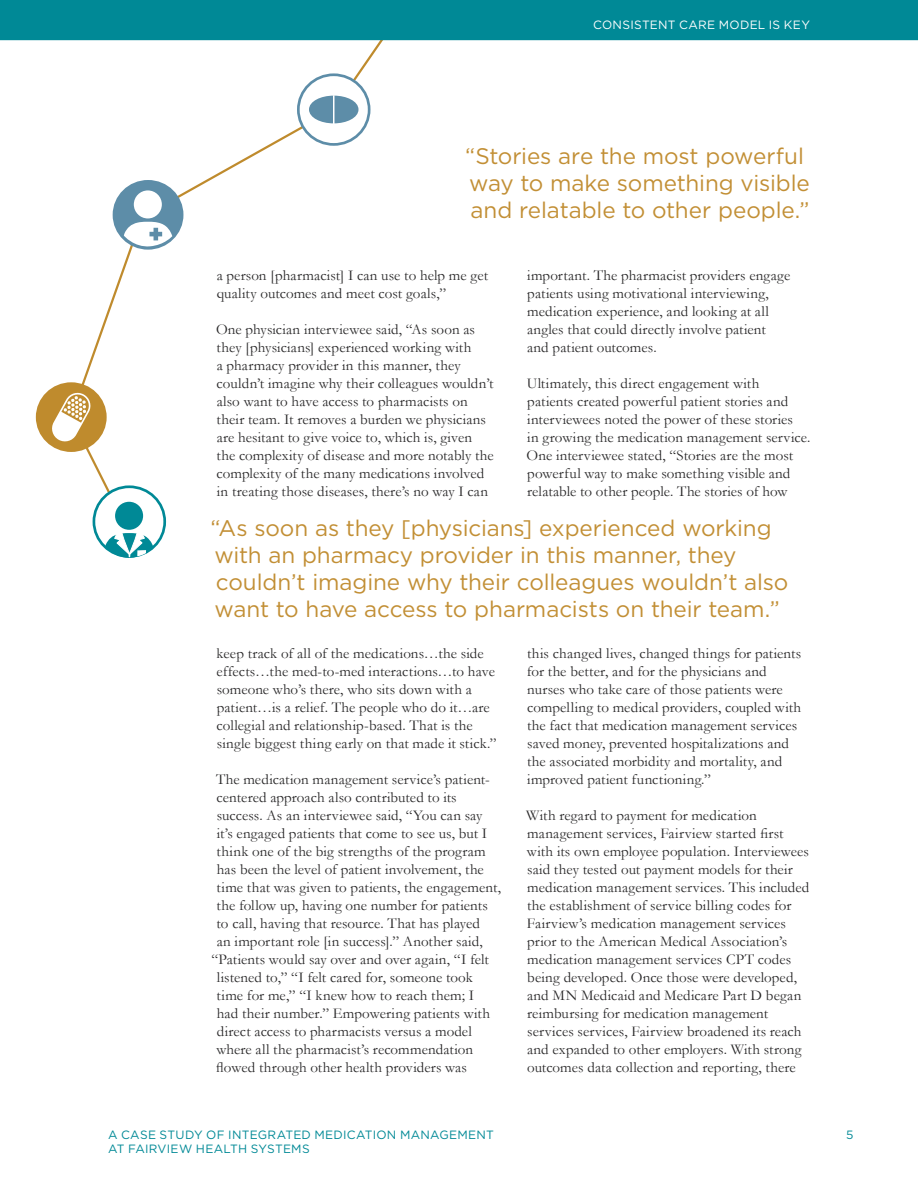
<style>
.page{position:relative;width:918px;height:1188px;background:#fff}
.page>*{position:absolute;margin:0;border:0;box-sizing:border-box;transform-origin:0 0}
.t1{font:22.5px/27px "Gotham";letter-spacing:-.005em;color:#c28f35}
.t2{font:15px/18px "Garamond";letter-spacing:.005em;color:#292829}
.t3{font:12px "Gotham";letter-spacing:.025em;color:#008996}
.t4{font:12px "Gotham";letter-spacing:.025em;color:#fff}
</style>
<div class="page">
<svg style="left:69px;top:40px;width:326px;height:493px"></svg>
<div style="left:94px;top:487px;width:71px;height:69px;background:#fff;border-radius:50%"></div>
<div style="left:93px;top:485px;width:73px;height:73px;border:3px solid #008996;border-radius:50%"></div>
<div style="left:298px;top:75px;width:71px;height:69px;background:#fff;border-radius:50%"></div>
<div style="left:297px;top:73px;width:73px;height:73px;border:3px solid #5d8da8;border-radius:50%"></div>
<div style="left:310px;top:97px;width:47px;height:25px;background:#5d8da8;border-radius:50%"></div>
<div style="left:309px;top:96px;width:49px;height:27px;border:3px solid #5d8da8;border-radius:50%"></div>
<svg style="left:333px;top:95px;width:1px;height:28px"></svg>
<div style="left:36px;top:382px;width:71px;height:70px;background:#bf8b2d;border-radius:50%"></div>
<svg style="left:52px;top:392px;width:39px;height:49px"></svg>
<div style="left:115px;top:502px;width:28px;height:28px;background:#008996;border-radius:50%"></div>
<svg style="left:105px;top:533px;width:49px;height:25px"></svg>
<div style="left:113px;top:180px;width:70px;height:70px;background:#5d8da8;border-radius:50%"></div>
<div style="left:134px;top:190px;width:28px;height:28px;background:#fff;border-radius:50%"></div>
<svg style="left:124px;top:222px;width:48px;height:26px"></svg>
<div style="left:149px;top:232px;width:13px;height:4px;background:#5d8da8;border:2px solid #5d8da8"></div>
<hr style="left:154px;top:228px;width:4px;height:12px;background:#5d8da8">
<div style="left:0;top:0;width:918px;height:40px;background:#008996"></div>
<p class="t4" style="left:593px;top:18px;width:19px">CONS</p>
<p class="t4" style="left:630px;top:18px;width:13px">ISTENT</p>
<p class="t4" style="left:679px;top:18px;width:19px">CARE</p>
<p class="t4" style="left:719px;top:18px;width:21px">MODE</p>
<p class="t4" style="left:758px;top:18px;width:54px">L IS KEY</p>
<h1 class="t1" style="left:465px;top:142px;width:346px">“Stories are the most powerful way to make something visible and relatable to other people.”</h1>
<p class="t2" style="left:217px;top:266px;width:273px">a person [pharmacist] I can use to help me get quality outcomes and meet cost goals,”</p>
<p class="t2" style="left:216px;top:320px;width:279px">One physician interviewee said, “As soon as they [physicians] experienced working with<br>a pharmacy provider in this manner, they couldn’t imagine why their colleagues wouldn’t also want to have access to pharmacists on their team. It removes a burden we physicians are hesitant to give voice to, which is, given the complexity of disease and more notably the complexity of the many medications involved in treating those diseases, there’s no way I can</p>
<p class="t2" style="left:527px;top:266px;width:265px">important. The pharmacist providers engage patients using motivational interviewing, medication experience, and looking at all angles that could directly involve patient and patient outcomes.</p>
<p class="t2" style="left:527px;top:374px;width:285px">Ultimately, this direct engagement with<br>patients created powerful patient stories and interviewees noted the power of these stories<br>in growing the medication management service.<br>One interviewee stated, “Stories are the most powerful way to make something visible and relatable to other people. The stories of how</p>
<h1 class="t1" style="left:210px;top:514px;width:579px">“As soon as they [physicians] experienced working with an pharmacy provider in this manner, they couldn’t imagine why their colleagues wouldn’t also want to have access to pharmacists on their team.”</h1>
<p class="t2" style="left:217px;top:644px;width:282px">keep track of all of the medications…the side effects…the med-to-med interactions…to have someone who’s there, who sits down with a patient…is a relief. The people who do it…are collegial and relationship-based. That is the single biggest thing early on that made it stick.”</p>
<p class="t2" style="left:216px;top:770px;width:275px">The medication management service’s patient-</p>
<p class="t2" style="left:217px;top:788px;width:242px">centered approach also contributed to its</p>
<p class="t2" style="left:217px;top:806px;width:267px">success. As an interviewee said, “You can say</p>
<p class="t2" style="left:217px;top:824px;width:272px">it’s engaged patients that come to see us, but I</p>
<p class="t2" style="left:217px;top:842px;width:271px">think one of the big strengths of the program</p>
<p class="t2" style="left:217px;top:860px;width:269px">has been the level of patient involvement, the</p>
<p class="t2" style="left:217px;top:878px;width:286px">time that was given to patients, the engagement,</p>
<p class="t2" style="left:217px;top:896px;width:273px">the follow up, having one number for patients</p>
<p class="t2" style="left:217px;top:914px;width:265px">to call, having that resource. That has played</p>
<p class="t2" style="left:217px;top:932px;width:268px">an important role [in success].” Another said,</p>
<p class="t2" style="left:211px;top:950px;width:279px">“Patients would say over and over again, “I felt</p>
<p class="t2" style="left:217px;top:968px;width:258px">listened to,” “I felt cared for, someone took</p>
<p class="t2" style="left:217px;top:986px;width:259px">time for me,” “I knew how to reach them; I</p>
<p class="t2" style="left:217px;top:1004px;width:275px">had their number.” Empowering patients with</p>
<p class="t2" style="left:217px;top:1022px;width:257px">direct access to pharmacists versus a model</p>
<p class="t2" style="left:216px;top:1040px;width:258px">where all the pharmacist’s recommendation</p>
<p class="t2" style="left:216px;top:1058px;width:253px">flowed through other health providers was</p>
<p class="t2" style="left:527px;top:644px;width:276px">this changed lives, changed things for patients for the better, and for the physicians and nurses who take care of those patients were compelling to medical providers, coupled with the fact that medication management services saved money, prevented hospitalizations and the associated morbidity and mortality, and improved patient functioning.”</p>
<p class="t2" style="left:526px;top:806px;width:285px">With regard to payment for medication management services, Fairview started first with its own employee population. Interviewees said they tested out payment models for their medication management services. This included the establishment of service billing codes for Fairview’s medication management services prior to the American Medical Association’s medication management services CPT codes being developed. Once those were developed, and MN Medicaid and Medicare Part D began reimbursing for medication management services services, Fairview broadened its reach and expanded to other employers. With strong outcomes data collection and reporting, there</p>
<p class="t3" style="left:108px;top:1128px;width:23px">A CASE</p>
<p class="t3" style="left:160px;top:1128px;width:10px">STUD</p>
<p class="t3" style="left:194px;top:1128px;width:48px">Y OF INTEGRATED</p>
<p class="t3" style="left:315px;top:1128px;width:10px">MED</p>
<p class="t3" style="left:343px;top:1128px;width:13px">ICAT</p>
<p class="t3" style="left:373px;top:1128px;width:38px">ION MANAGEMENT</p>
<p class="t3" style="left:846px;top:1128px;width:9px">5</p>
<p class="t3" style="left:108px;top:1142px;width:74px">AT FAIRVIEW</p>
<p class="t3" style="left:196px;top:1142px;width:10px">HEA</p>
<p class="t3" style="left:224px;top:1142px;width:53px">LTH SYSTEMS</p>
</div>
